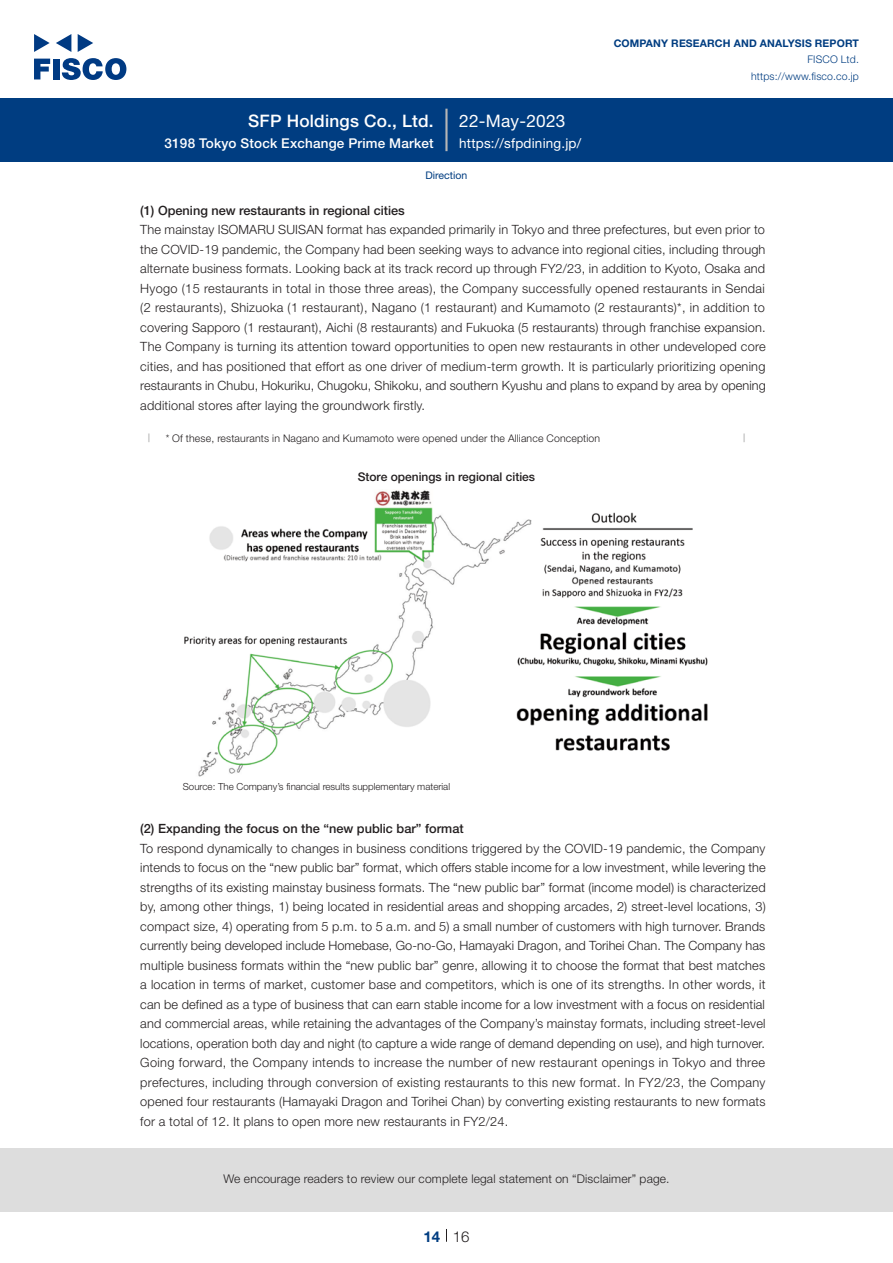
<style>
.page{position:relative;width:893px;height:1263px;background:#fff}
.page>*{position:absolute;margin:0;border:0;box-sizing:border-box;transform-origin:0 0}
.t1{font:500 17.25px "Helvetica Neue LT Std";letter-spacing:.015em;color:#fff}
.t2{font:17.25px "Helvetica Neue LT Std";letter-spacing:.015em;color:#fff}
.t3{font:300 15px "Helvetica Neue LT Std";color:#231f20}
.t4{font:700 15px "Helvetica Neue LT Std";color:#003d81}
.t5{font:500 13.5px "Helvetica Neue LT Std";letter-spacing:.015em;color:#fff}
.t6{font:13.5px "Helvetica Neue LT Std";letter-spacing:.015em;color:#fff}
.t7{font:300 12.75px/19.5px "Helvetica Neue LT Std";letter-spacing:.015em;color:#231f20;text-align:justify}
.t8{font:500 12.75px "Helvetica Neue LT Std";color:#231f20}
.t9{font:300 12px "Helvetica Neue LT Std";letter-spacing:.015em;color:#231f20}
.t10{font:500 12px "Helvetica Neue LT Std";color:#231f20}
.t11{font:300 10.5px "Helvetica Neue LT Std";letter-spacing:.015em;color:#231f20}
.t12{font:700 10.5px "Helvetica Neue LT Std";letter-spacing:.015em;color:#003d81}
.t13{font:300 10.5px/16.5px "Helvetica Neue LT Std";letter-spacing:.015em;color:#003d81;text-align:right}
.t14{font:10.5px "Helvetica Neue LT Std";color:#003d81}
.t15{font:300 9.75px "Helvetica Neue LT Std";color:#231f20}
</style>
<div class="page">
<div style="left:0;top:1148px;width:893px;height:64px;background:#ddd"></div>
<svg style="left:34px;top:59px;width:16px;height:20px"></svg>
<div style="left:53px;top:59px;width:6px;height:20px;background:#003a83"></div>
<svg style="left:62px;top:58px;width:64px;height:22px"></svg>
<svg style="left:34px;top:34px;width:16px;height:18px"></svg>
<svg style="left:78px;top:34px;width:15px;height:18px"></svg>
<svg style="left:56px;top:34px;width:15px;height:18px"></svg>
<div style="left:0;top:98px;width:893px;height:64px;background:#003d81"></div>
<hr style="left:445px;top:109px;width:3px;height:42px;background:#b5b5b6">
<svg style="left:446px;top:1229px;width:1px;height:13px"></svg>
<svg style="left:148px;top:433px;width:2px;height:9px"></svg>
<svg style="left:743px;top:433px;width:2px;height:9px"></svg>
<img style="left:184px;top:490px;width:524px;height:287px">
<h1 class="t1" style="left:248px;top:110px;width:187px">SFP Holdings Co., Ltd.</h1>
<p class="t5" style="left:165px;top:135px;width:271px">3198 Tokyo Stock Exchange Prime Market</p>
<h1 class="t2" style="left:459px;top:110px;width:108px">22-May-2023</h1>
<p class="t6" style="left:459px;top:135px;width:124px">https://sfpdining j p. /</p>
<p class="t14" style="left:426px;top:169px;width:43px">Direction</p>
<p class="t12" style="left:614px;top:37px;width:247px">COMPANY RESEARCH AND ANALYSIS REPORT</p>
<p class="t13" style="left:751px;top:51px;width:109px">FISCO Ltd. https://www.fisco.co j p.</p>
<p class="t8" style="left:140px;top:203px;width:266px">1( ) Opening new restaurants in regional cities</p>
<p class="t7" style="left:140px;top:220px;width:627px">The mainstay ISOMARU SUISAN format has expanded primarily in Tokyo and three prefectures, but even prior to the COVID-19 pandemic, the Company had been seeking ways to advance into regional cities, including through alternate business formats. Looking back at its track record up through FY2/23, in addition to Kyoto, Osaka and Hyogo (15 restaurants in total in those three areas ,) the Company successfully opened restaurants in Sendai 2( restaurants ,) Shizuoka 1( restaurant ,) Nagano 1( restaurant) and Kumamoto 2( restaurants)* in, addition to covering Sapporo 1( restaurant ,) Aichi 8( restaurants) and Fukuoka 5( restaurants) through franchise expansion.<br>The Company is turning its attention toward opportunities to open new restaurants in other undeveloped core cities, and has positioned that effort as one driver of medium-term growth isIt. particularly prioritizing opening restaurants in Chubu, Hokuriku, Chugoku, Shikoku, and southern Kyushu and plans to expand by area by opening additional stores after laying the groundwork firstly.</p>
<p class="t11" style="left:166px;top:432px;width:436px">* Of these, restaurants in Nagano and Kumamoto were opened under the Alliance Conception</p>
<p class="t10" style="left:358px;top:469px;width:179px">Store openings in regional cities</p>
<p class="t15" style="left:183px;top:780px;width:269px">Source: The Company s’ financial results supplementary material</p>
<p class="t8" style="left:140px;top:821px;width:325px">2( ) Expanding the focus on the “new public bar” format</p>
<p class="t7" style="left:140px;top:838px;width:627px">To respond dynamically to changes in business conditions triggered by the COVID-19 pandemic, the Company intends to focus on the “new public bar” format, which offers stable income for a low investment, while levering the strengths of its existing mainstay business formats. The “new public bar” format (income model) is characterized by, among other things 1, ) being located in residential areas and shopping arcades 2, ) street-level locations (3, compact size 4, ) operating from m.p5 to. m. a5 . and 5 a) small number of customers with high turnover. Brands currently being developed include Homebase, Go-no-Go, Hamayaki Dragon, and Torihei Chan. The Company has multiple business formats within the “new public bar” genre, allowing it to choose the format that best matches a location in terms of market, customer base and competitors, which is one of its strengths In. other words it, can be defined as a type of business that can earn stable income for a low investment with a focus on residential and commercial areas, while retaining the advantages of the Company s’ mainstay formats, including street-level locations, operation both day and night (to capture a wide range of demand depending on use ,) and high turnover.<br>Going forward, the Company intends to increase the number of new restaurant openings in Tokyo and three prefectures, including through conversion of existing restaurants to this new format In. FY2/23, the Company opened four restaurants (Hamayaki Dragon and Torihei Chan) by converting existing restaurants to new formats for a total of 12. It plans to open more new restaurants in FY2/24.</p>
<p class="t9" style="left:223px;top:1171px;width:448px">We encourage readers to review our complete legal statement on “Disclaimer” page.</p>
<p class="t4" style="left:423px;top:1227px;width:18px">14</p>
<p class="t3" style="left:453px;top:1227px;width:18px">16</p>
</div>
